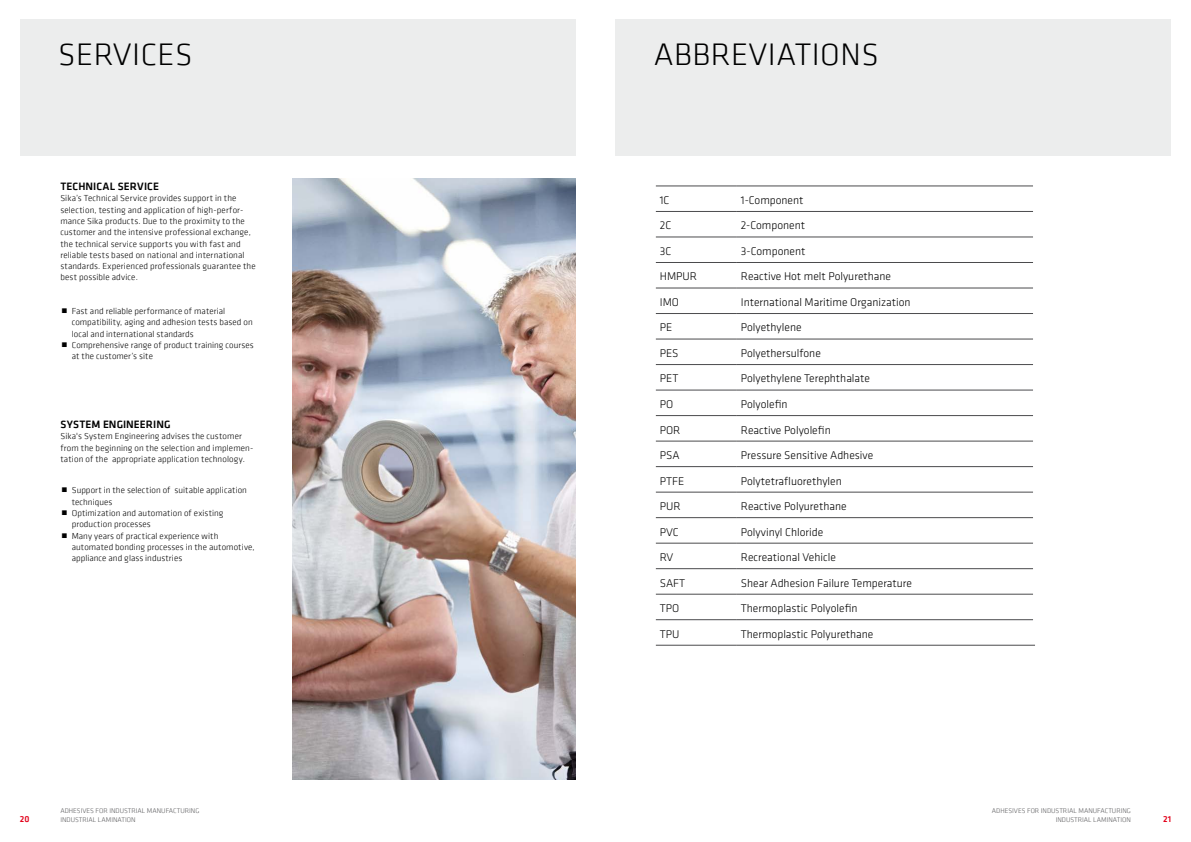
<style>
.page{position:relative;width:1191px;height:842px;background:#fff}
.page>*{position:absolute;margin:0;border:0;box-sizing:border-box;transform-origin:0 0}
.t1{font:300 32px "Klavika Web Basic";letter-spacing:.015em;color:#000}
.t2{font:300 11.6px "Klavika";color:#000}
.t3{font:500 11px "Klavika Web Basic";letter-spacing:.005em;color:#000}
.t4{font:300 9px/11.3px "Klavika Web Basic";letter-spacing:.01em;color:#000}
.t5{font:500 9px "Klavika Web Basic";color:#e2001a}
.t6{font:300 7px/8.4px "Klavika Web Basic";color:#58585a;text-align:right}
</style>
<div class="page">
<div style="left:20px;top:20px;width:555px;height:136px;background:#eceded"></div>
<img style="left:292px;top:179px;width:283px;height:601px">
<div style="left:615px;top:20px;width:556px;height:136px;background:#eceded"></div>
<hr style="left:656px;top:185px;width:81px;height:1px;background:#4b4b4d">
<hr style="left:737px;top:185px;width:296px;height:1px;background:#4b4b4d">
<hr style="left:656px;top:211px;width:81px;height:1px;background:#4b4b4d">
<hr style="left:737px;top:211px;width:296px;height:1px;background:#4b4b4d">
<hr style="left:656px;top:236px;width:81px;height:1px;background:#4b4b4d">
<hr style="left:737px;top:236px;width:296px;height:1px;background:#4b4b4d">
<hr style="left:656px;top:262px;width:81px;height:1px;background:#4b4b4d">
<hr style="left:737px;top:262px;width:296px;height:1px;background:#4b4b4d">
<hr style="left:656px;top:287px;width:81px;height:1px;background:#4b4b4d">
<hr style="left:737px;top:287px;width:296px;height:1px;background:#4b4b4d">
<hr style="left:656px;top:313px;width:81px;height:1px;background:#4b4b4d">
<hr style="left:737px;top:313px;width:296px;height:1px;background:#4b4b4d">
<hr style="left:656px;top:338px;width:81px;height:1px;background:#4b4b4d">
<hr style="left:737px;top:338px;width:296px;height:1px;background:#4b4b4d">
<hr style="left:656px;top:364px;width:81px;height:1px;background:#4b4b4d">
<hr style="left:737px;top:364px;width:296px;height:1px;background:#4b4b4d">
<hr style="left:656px;top:390px;width:81px;height:1px;background:#4b4b4d">
<hr style="left:737px;top:390px;width:296px;height:1px;background:#4b4b4d">
<hr style="left:656px;top:415px;width:81px;height:1px;background:#4b4b4d">
<hr style="left:737px;top:415px;width:296px;height:1px;background:#4b4b4d">
<hr style="left:656px;top:441px;width:81px;height:1px;background:#4b4b4d">
<hr style="left:737px;top:441px;width:296px;height:1px;background:#4b4b4d">
<hr style="left:656px;top:466px;width:81px;height:1px;background:#4b4b4d">
<hr style="left:737px;top:466px;width:296px;height:1px;background:#4b4b4d">
<hr style="left:656px;top:492px;width:81px;height:1px;background:#4b4b4d">
<hr style="left:737px;top:492px;width:296px;height:1px;background:#4b4b4d">
<hr style="left:656px;top:517px;width:81px;height:1px;background:#4b4b4d">
<hr style="left:737px;top:517px;width:296px;height:1px;background:#4b4b4d">
<hr style="left:656px;top:543px;width:81px;height:1px;background:#4b4b4d">
<hr style="left:737px;top:543px;width:296px;height:1px;background:#4b4b4d">
<hr style="left:656px;top:568px;width:81px;height:1px;background:#4b4b4d">
<hr style="left:737px;top:568px;width:296px;height:1px;background:#4b4b4d">
<hr style="left:656px;top:594px;width:81px;height:1px;background:#4b4b4d">
<hr style="left:737px;top:594px;width:296px;height:1px;background:#4b4b4d">
<hr style="left:656px;top:619px;width:81px;height:1px;background:#4b4b4d">
<hr style="left:737px;top:619px;width:296px;height:1px;background:#4b4b4d">
<hr style="left:656px;top:645px;width:81px;height:1px;background:#4b4b4d">
<hr style="left:737px;top:645px;width:298px;height:1px;background:#4b4b4d">
<h1 class="t1" style="left:58px;top:35px;width:136px">SERVICES</h1>
<p class="t3" style="left:60px;top:179px;width:100px">TECHNICAL SERVICE</p>
<p class="t4" style="left:60px;top:193px;width:197px">Sika’s Technical Service provides support in the selection, testing and application of high-perfor&shy;mance Sika products. Due to the proximity to the customer and the intensive professional exchange, the technical service supports you with fast and reliable tests based on national and international standards. Experienced professionals guarantee the best possible advice.</p>
<p class="t4" style="left:72px;top:305px;width:184px">Fast and reliable performance of material compatibility, aging and adhesion tests based on local and international standards<br>Comprehensive range of product training courses at the customer’s site</p>
<p class="t3" style="left:60px;top:417px;width:112px">SYSTEM ENGINEERING</p>
<p class="t4" style="left:60px;top:431px;width:194px">Sika's System Engineering advises the customer from the beginning on the selection and implemen&shy;tation of the appropriate application technology.</p>
<p class="t4" style="left:72px;top:484px;width:184px">Support in the selection of suitable application techniques<br>Optimization and automation of existing production processes<br>Many years of practical experience with automated bonding processes in the automotive, appliance and glass industries</p>
<h1 class="t1" style="left:653px;top:35px;width:226px">ABBREVIATIONS</h1>
<p class="t2" style="left:660px;top:193px;width:11px">1C</p>
<p class="t2" style="left:741px;top:193px;width:64px">1-Component</p>
<p class="t2" style="left:660px;top:219px;width:13px">2C</p>
<p class="t2" style="left:741px;top:219px;width:66px">2-Component</p>
<p class="t2" style="left:660px;top:244px;width:13px">3C</p>
<p class="t2" style="left:741px;top:244px;width:66px">3-Component</p>
<p class="t2" style="left:660px;top:270px;width:39px">HMPUR</p>
<p class="t2" style="left:741px;top:270px;width:152px">Reactive Hot melt Polyurethane</p>
<p class="t2" style="left:660px;top:295px;width:21px">IMO</p>
<p class="t2" style="left:741px;top:295px;width:171px">International Maritime Organization</p>
<p class="t2" style="left:660px;top:321px;width:14px">PE</p>
<p class="t2" style="left:741px;top:321px;width:62px">Polyethylene</p>
<p class="t2" style="left:660px;top:346px;width:20px">PES</p>
<p class="t2" style="left:741px;top:346px;width:81px">Polyethersulfone</p>
<p class="t2" style="left:660px;top:372px;width:20px">PET</p>
<p class="t2" style="left:741px;top:372px;width:131px">Polyethylene Terephthalate</p>
<p class="t2" style="left:660px;top:397px;width:15px">PO</p>
<p class="t2" style="left:741px;top:397px;width:48px">Polyolefin</p>
<p class="t2" style="left:660px;top:423px;width:22px">POR</p>
<p class="t2" style="left:741px;top:423px;width:91px">Reactive Polyolefin</p>
<p class="t2" style="left:660px;top:448px;width:21px">PSA</p>
<p class="t2" style="left:741px;top:448px;width:134px">Pressure Sensitive Adhesive</p>
<p class="t2" style="left:660px;top:474px;width:26px">PTFE</p>
<p class="t2" style="left:741px;top:474px;width:102px">Polytetrafluorethylen</p>
<p class="t2" style="left:660px;top:499px;width:22px">PUR</p>
<p class="t2" style="left:741px;top:499px;width:107px">Reactive Polyurethane</p>
<p class="t2" style="left:660px;top:525px;width:20px">PVC</p>
<p class="t2" style="left:741px;top:525px;width:84px">Polyvinyl Chloride</p>
<p class="t2" style="left:660px;top:550px;width:15px">RV</p>
<p class="t2" style="left:741px;top:550px;width:97px">Recreational Vehicle</p>
<p class="t2" style="left:660px;top:576px;width:27px">SAFT</p>
<p class="t2" style="left:741px;top:576px;width:173px">Shear Adhesion Failure Temperature</p>
<p class="t2" style="left:660px;top:601px;width:21px">TPO</p>
<p class="t2" style="left:741px;top:601px;width:118px">Thermoplastic Polyolefin</p>
<p class="t2" style="left:660px;top:627px;width:21px">TPU</p>
<p class="t2" style="left:741px;top:627px;width:134px">Thermoplastic Polyurethane</p>
<p class="t6" style="left:60px;top:807px;width:141px;text-align:left">ADHESIVES FOR INDUSTRIAL MANUFACTURING<br>INDUSTRIAL LAMINATION</p>
<p class="t6" style="left:991px;top:807px;width:141px">ADHESIVES FOR INDUSTRIAL MANUFACTURING<br>INDUSTRIAL LAMINATION</p>
<p class="t5" style="left:20px;top:813px;width:11px">20</p>
<p class="t5" style="left:1163px;top:813px;width:9px">21</p>
</div>
